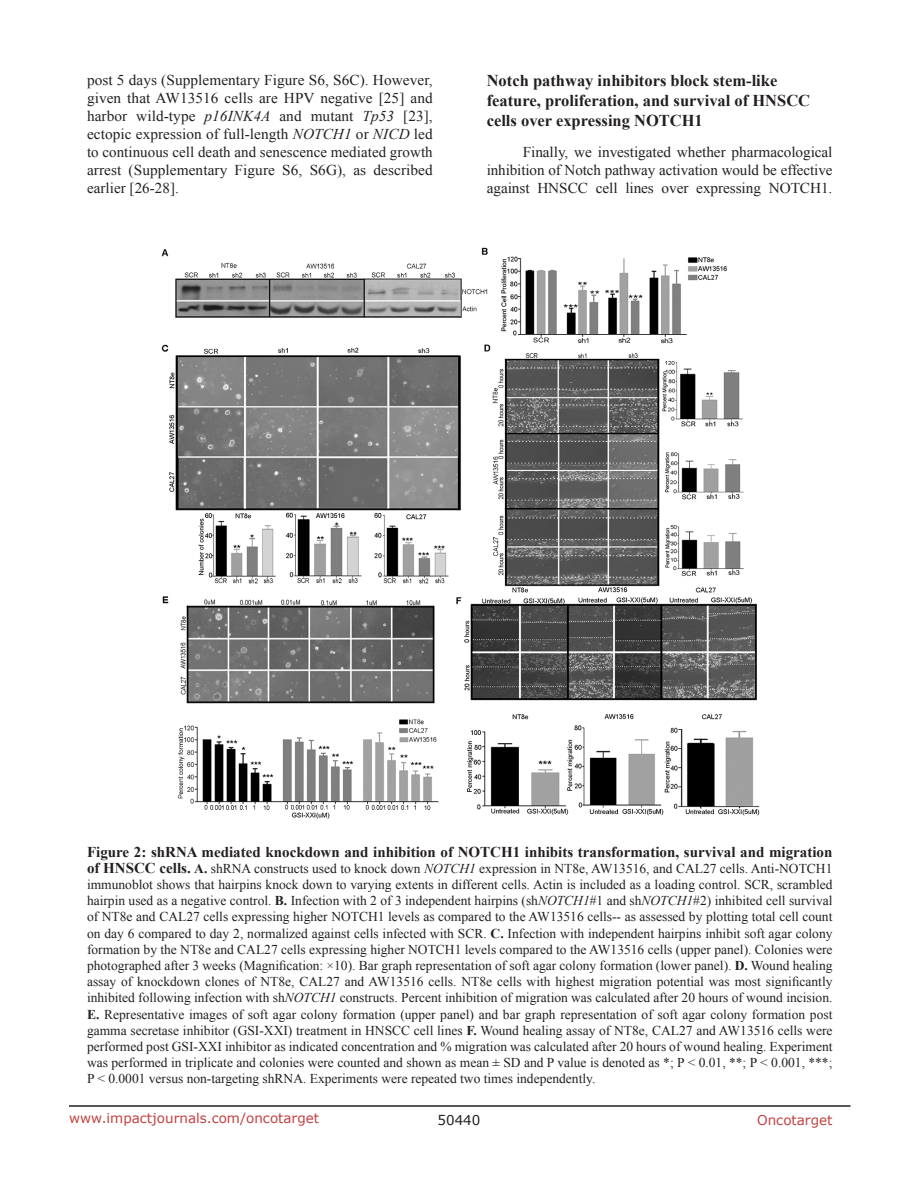
<style>
.page{position:relative;width:918px;height:1188px;background:#fff}
.page>*{position:absolute;margin:0;border:0;box-sizing:border-box;transform-origin:0 0}
.t1{font:700 16.5px/19.8px "Times New Roman";color:#231f20}
.t2{font:15px/18px "Times New Roman";color:#231f20;text-align:justify}
.t3{font:700 15px "Times New Roman";color:#231f20}
.t4{font:13.5px/16.2px "Times New Roman";color:#231f20;text-align:justify}
.t5{font:13.5px "Verdana";color:#c24141}
.t6{font:13.5px "Verdana";color:#231f20}
.s1{font-style:italic}
.s2{font-weight:700;font-size:15px}
.s3{font-weight:700}
</style>
<div class="page">
<hr style="left:69px;top:1105px;width:781px;height:2px;background:#231f20">
<img style="left:161px;top:247px;width:599px;height:572px">
<p class="t2" style="left:87px;top:71px;width:347px">post 5 days (Supplementary Figure S6, S6C). However, given that AW13516 cells are HPV negative [25] and harbor wild-type <span class="s1">p16INK4A</span> and mutant <span class="s1">Tp53</span> [23], ectopic expression of full-length <span class="s1">NOTCH1</span> or <span class="s1">NICD</span> led to continuous cell death and senescence mediated growth arrest (Supplementary Figure S6, S6G), as described earlier [26-28].</p>
<p class="t1" style="left:487px;top:70px;width:325px">Notch pathway inhibitors block stem-like feature, proliferation, and survival of HNSCC cells over expressing NOTCH1</p>
<p class="t2" style="left:487px;top:143px;width:347px;text-indent:36px">Finally, we investigated whether pharmacological inhibition of Notch pathway activation would be effective against HNSCC cell lines over expressing NOTCH1.</p>
<p class="t3" style="left:87px;top:841px;width:747px">Figure 2: shRNA mediated knockdown and inhibition of NOTCH1 inhibits transformation, survival and migration</p>
<p class="t4" style="left:87px;top:860px;width:747px"><span class="s2">of HNSCC cells.</span> <span class="s3">A.</span> shRNA constructs used to knock down <span class="s1">NOTCH1</span> expression in NT8e, AW13516, and CAL27 cells. Anti-NOTCH1 immunoblot shows that hairpins knock down to varying extents in different cells. Actin is included as a loading control. SCR, scrambled hairpin used as a negative control. <span class="s3">B.</span> Infection with 2 of 3 independent hairpins (sh<span class="s1">NOTCH1</span>#1 and sh<span class="s1">NOTCH1</span>#2) inhibited cell survival of NT8e and CAL27 cells expressing higher NOTCH1 levels as compared to the AW13516 cells-- as assessed by plotting total cell count on day 6 compared to day 2, normalized against cells infected with SCR. <span class="s3">C.</span> Infection with independent hairpins inhibit soft agar colony formation by the NT8e and CAL27 cells expressing higher NOTCH1 levels compared to the AW13516 cells (upper panel). Colonies were photographed after 3 weeks (Magnification: ×10). Bar graph representation of soft agar colony formation (lower panel). <span class="s3">D.</span> Wound healing assay of knockdown clones of NT8e, CAL27 and AW13516 cells. NT8e cells with highest migration potential was most significantly inhibited following infection with sh<span class="s1">NOTCH1</span> constructs. Percent inhibition of migration was calculated after 20 hours of wound incision.<br><span class="s3">E.</span> Representative images of soft agar colony formation (upper panel) and bar graph representation of soft agar colony formation post gamma secretase inhibitor (GSI-XXI) treatment in HNSCC cell lines <span class="s3">F.</span> Wound healing assay of NT8e, CAL27 and AW13516 cells were performed post GSI-XXI inhibitor as indicated concentration and % migration was calculated after 20 hours of wound healing. Experiment was performed in triplicate and colonies were counted and shown as mean ± SD and P value is denoted as *; P &lt; 0.01, **; P &lt; 0.001, ***; P &lt; 0.0001 versus non-targeting shRNA. Experiments were repeated two times independently.</p>
<p class="t5" style="left:69px;top:1109px;width:252px">www.impactjournals.com/oncotarget</p>
<p class="t6" style="left:438px;top:1111px;width:44px">50440</p>
<p class="t5" style="left:757px;top:1111px;width:77px">Oncotarget</p>
</div>
